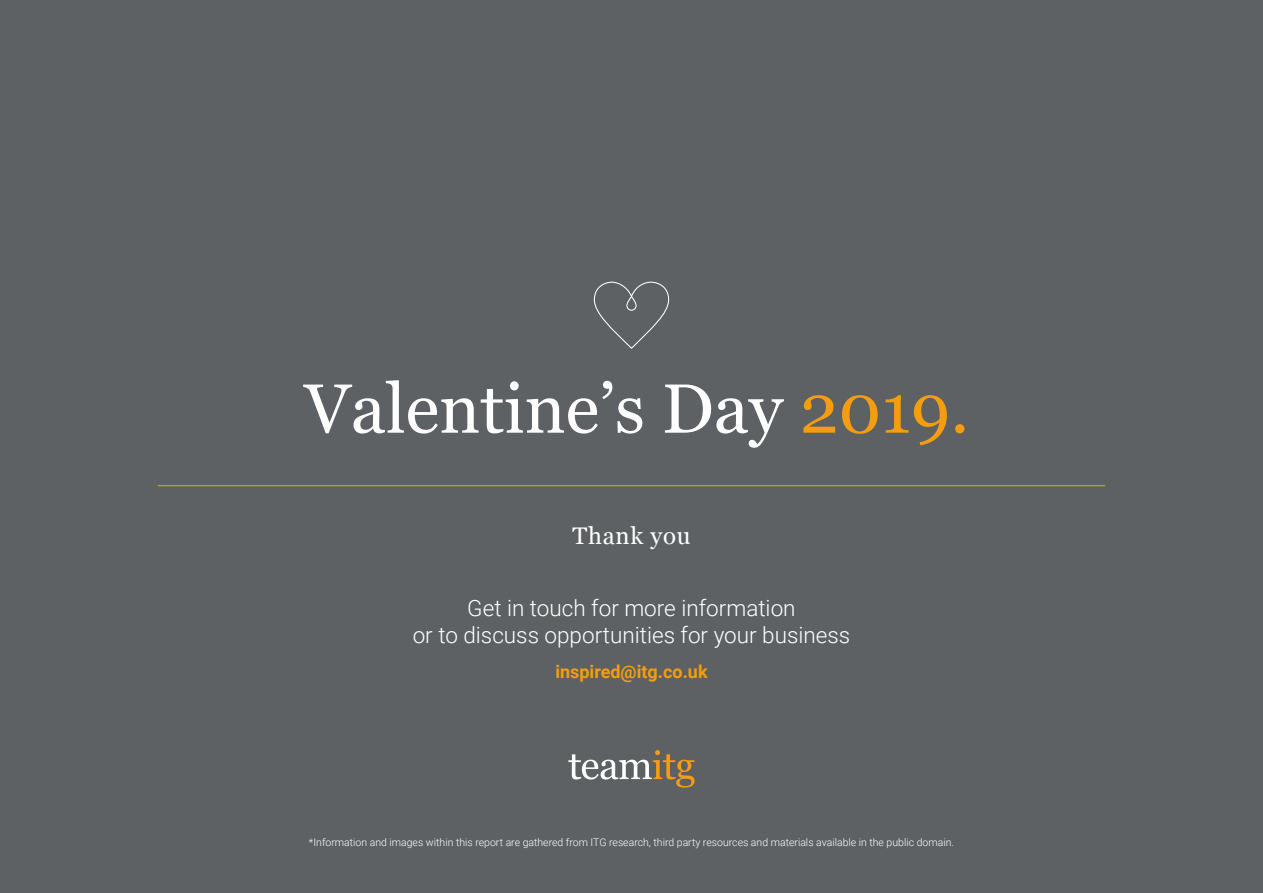
<style>
.page{position:relative;width:1263px;height:893px;background:#5d6163}
.page>*{position:absolute;margin:0;border:0;box-sizing:border-box;transform-origin:0 0}
.t1{font:69.45px "Georgia";color:#fff}
.t2{font:24px "Georgia";letter-spacing:.03em;color:#fff}
.t3{font:300 22.5px/27px "Roboto";color:#fff;text-align:center}
.t4{font:700 18px "Roboto";color:#f59d0f}
.t5{font:300 10.5px "Roboto";color:#fff}
.s1{color:#f59d0f}
</style>
<div class="page">
<svg style="left:568px;top:750px;width:126px;height:38px"></svg>
<hr style="left:158px;top:485px;width:947px;height:1px;background:#f59d0f">
<svg style="left:593px;top:281px;width:77px;height:68px"></svg>
<h1 class="t1" style="left:304px;top:358px;width:666px">Valentine’s Day <span class="s1">2019.</span></h1>
<h2 class="t2" style="left:572px;top:518px;width:120px">Thank you</h2>
<h3 class="t3" style="left:413px;top:594px;width:439px">Get in touch for more information<br>or to discuss opportunities for your business</h3>
<h3 class="t4" style="left:555px;top:659px;width:154px">inspired@itg.co.uk</h3>
<p class="t5" style="left:309px;top:835px;width:646px">*Information and images within this report are gathered from ITG research, third party resources and materials available in the public domain.</p>
</div>
